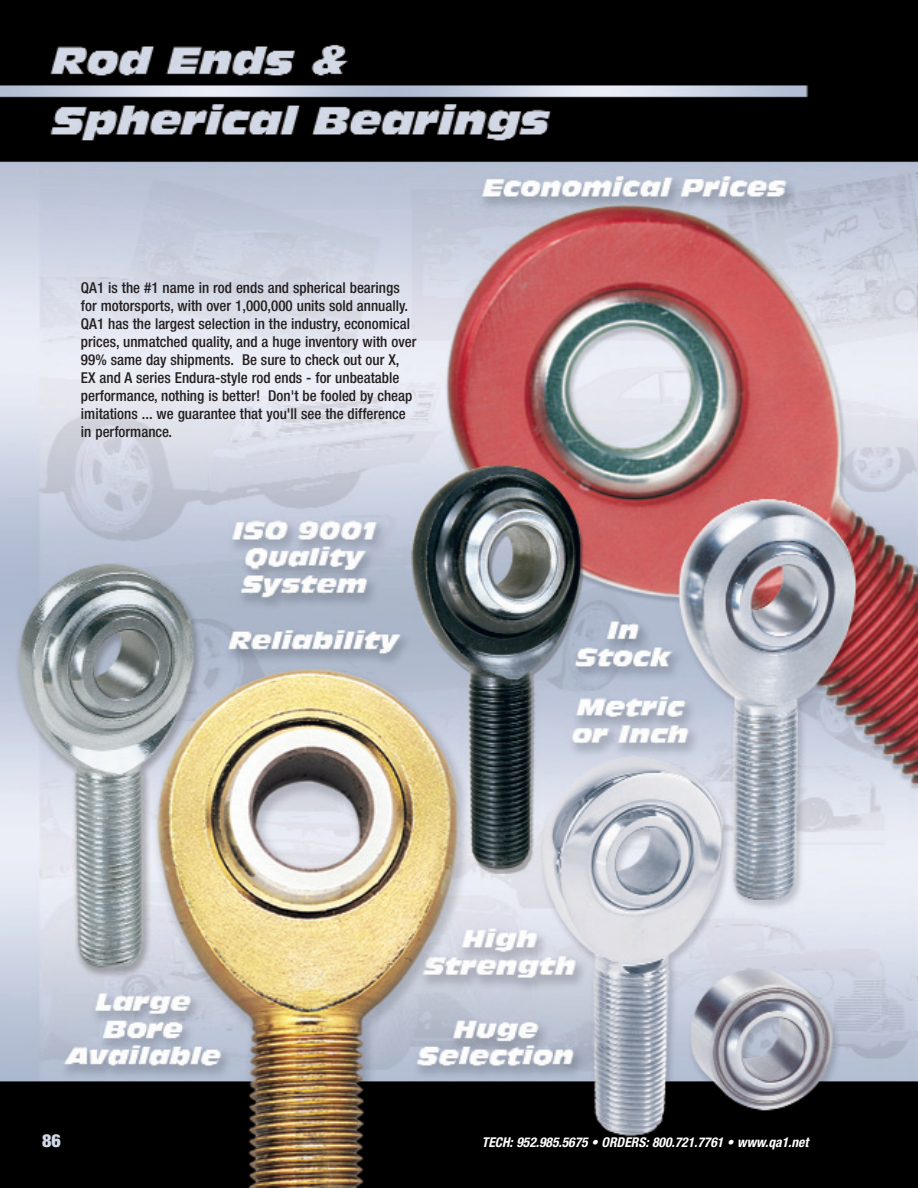
<style>
.page{position:relative;width:918px;height:1188px;background:#fff}
.page>*{position:absolute;margin:0;border:0;box-sizing:border-box;transform-origin:0 0}
.t1{font:900 condensed 18px "Helvetica Neue";color:#d2d9e6}
.t2{font:500 condensed 15px/18px "Helvetica Neue";color:#231f20}
.t3{font:italic 700 condensed 13.5px "Helvetica Neue";color:#fff}
</style>
<div class="page">
<img style="left:0;top:0;width:918px;height:1188px">
<p class="t2" style="left:81px;top:280px;width:337px">QA1 is the #1 name in rod ends and spherical bearings for motorsports, with over 1,000,000 units sold annually.<br>QA1 has the largest selection in the industry, economical prices, unmatched quality, and a huge inventory with over 99% same day shipments. Be sure to check out our X, EX and A series Endura-style rod ends - for unbeatable performance, nothing is better! Don't be fooled by cheap imitations ... we guarantee that you'll see the difference in performance.</p>
<p class="t1" style="left:42px;top:1134px;width:20px">86</p>
<p class="t3" style="left:482px;top:1138px;width:328px">TECH: 952.985.5675 • ORDERS: 800.721.7761 • www.qa1.net</p>
</div>
